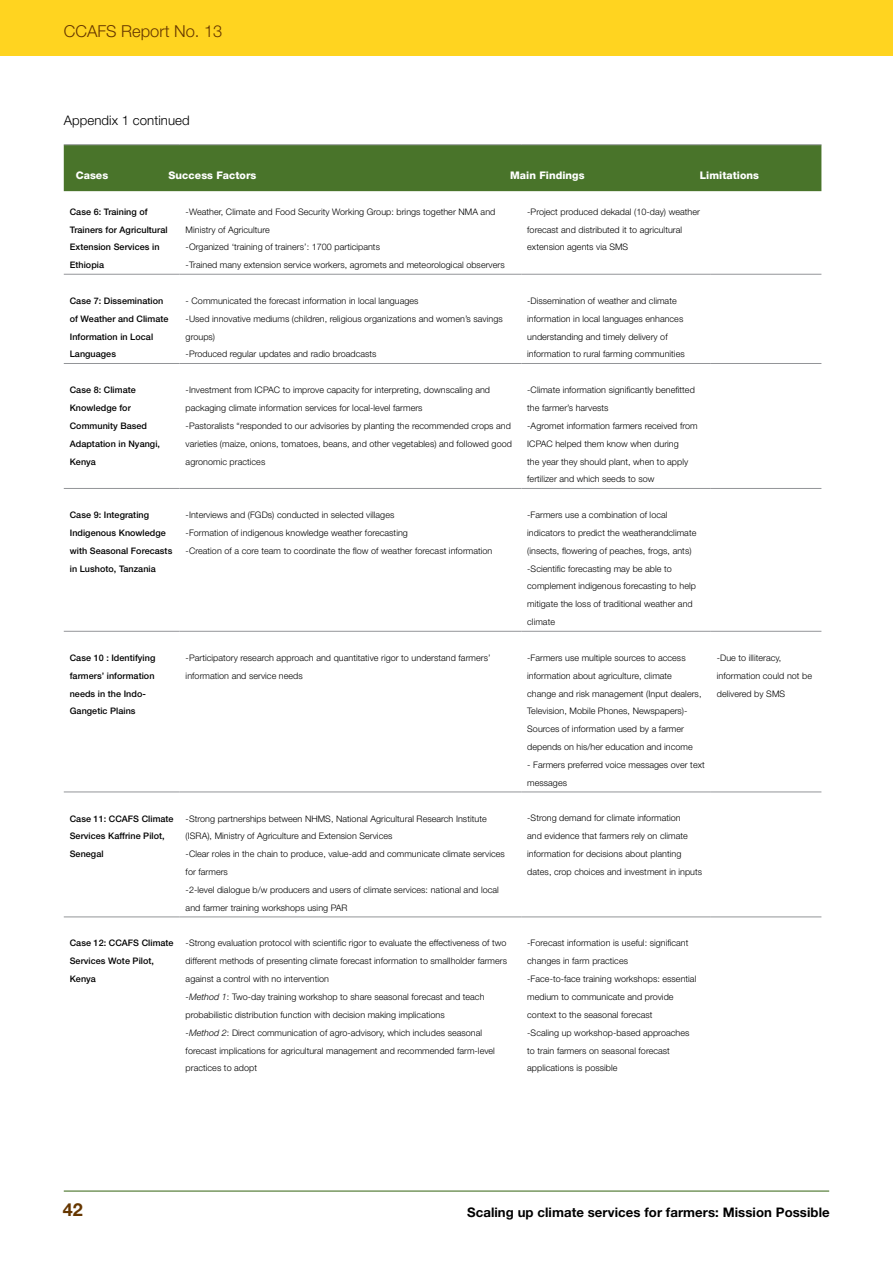
<style>
.page{position:relative;width:893px;height:1263px;background:#fff}
.page>*{position:absolute;margin:0;border:0;box-sizing:border-box;transform-origin:0 0}
.t1{font:700 18px "Helvetica Neue LT Std";color:#663700}
.t2{font:300 16.5px "Helvetica Neue LT Std";color:#663700}
.t3{font:700 13.2px "Helvetica Neue LT Std";letter-spacing:.005em;color:#000}
.t4{font:300 13.2px "Helvetica Neue LT Std";letter-spacing:.005em;color:#000}
.t5{font:800 10.5px "Helvetica Neue LT Std";letter-spacing:.005em;color:#fff}
.t6{font:300 9px/17.9px "Helvetica Neue LT Std";letter-spacing:.005em;color:#000}
.t7{font:500 9px/17.9px "Helvetica Neue LT Std";letter-spacing:.005em;color:#000}
.s1{font-style:italic}
</style>
<div class="page">
<div style="left:0;top:0;width:893px;height:55px;background:#ffd420"></div>
<hr style="left:64px;top:1190px;width:765px;height:1px;background:#49742a">
<hr style="left:64px;top:274px;width:116px;height:1px;background:#939598">
<hr style="left:180px;top:274px;width:341px;height:1px;background:#939598">
<hr style="left:521px;top:274px;width:190px;height:1px;background:#939598">
<hr style="left:711px;top:274px;width:110px;height:1px;background:#939598">
<hr style="left:64px;top:363px;width:116px;height:1px;background:#939598">
<hr style="left:180px;top:363px;width:341px;height:1px;background:#939598">
<hr style="left:521px;top:363px;width:190px;height:1px;background:#939598">
<hr style="left:711px;top:363px;width:110px;height:1px;background:#939598">
<hr style="left:64px;top:488px;width:116px;height:1px;background:#939598">
<hr style="left:180px;top:488px;width:341px;height:1px;background:#939598">
<hr style="left:521px;top:488px;width:190px;height:1px;background:#939598">
<hr style="left:711px;top:488px;width:110px;height:1px;background:#939598">
<hr style="left:64px;top:631px;width:116px;height:1px;background:#939598">
<hr style="left:180px;top:631px;width:341px;height:1px;background:#939598">
<hr style="left:521px;top:631px;width:190px;height:1px;background:#939598">
<hr style="left:711px;top:631px;width:110px;height:1px;background:#939598">
<hr style="left:64px;top:792px;width:116px;height:1px;background:#939598">
<hr style="left:180px;top:792px;width:341px;height:1px;background:#939598">
<hr style="left:521px;top:792px;width:190px;height:1px;background:#939598">
<hr style="left:711px;top:792px;width:110px;height:1px;background:#939598">
<hr style="left:64px;top:144px;width:116px;height:1px;background:#939598">
<hr style="left:180px;top:144px;width:341px;height:1px;background:#939598">
<hr style="left:521px;top:144px;width:190px;height:1px;background:#939598">
<hr style="left:711px;top:144px;width:110px;height:1px;background:#939598">
<hr style="left:64px;top:917px;width:116px;height:1px;background:#939598">
<hr style="left:180px;top:917px;width:341px;height:1px;background:#939598">
<hr style="left:521px;top:917px;width:190px;height:1px;background:#939598">
<hr style="left:711px;top:917px;width:110px;height:1px;background:#939598">
<div style="left:64px;top:145px;width:757px;height:46px;background:#49742a"></div>
<h2 class="t2" style="left:64px;top:21px;width:160px">CCAFS Report No. 13</h2>
<h3 class="t4" style="left:64px;top:113px;width:127px">Appendix 1 continued</h3>
<p class="t5" style="left:76px;top:169px;width:34px">Cases</p>
<p class="t5" style="left:169px;top:169px;width:89px">Success Factors</p>
<p class="t5" style="left:510px;top:169px;width:76px">Main Findings</p>
<p class="t5" style="left:700px;top:169px;width:61px">Limitations</p>
<p class="t7" style="left:70px;top:202px;width:99px">Case 6: Training of<br>Trainers for Agricultural<br>Extension Services in<br>Ethiopia</p>
<p class="t6" style="left:186px;top:202px;width:321px">-Weather, Climate and Food Security Working Group: brings together NMA and Ministry of Agriculture<br>-Organized ‘training of trainers’: 1700 participants<br>-Trained many extension service workers, agromets and meteorological observers</p>
<p class="t6" style="left:527px;top:202px;width:174px">-Project produced dekadal (10-day) weather forecast and distributed it to agricultural extension agents via SMS</p>
<p class="t7" style="left:70px;top:292px;width:100px">Case 7: Dissemination of Weather and Climate<br>Information in Local<br>Languages</p>
<p class="t6" style="left:186px;top:292px;width:319px">- Communicated the forecast information in local languages<br>-Used innovative mediums (children, religious organizations and women’s savings groups)<br>-Produced regular updates and radio broadcasts</p>
<p class="t6" style="left:527px;top:292px;width:159px">-Dissemination of weather and climate information in local languages enhances understanding and timely delivery of information to rural farming communities</p>
<p class="t7" style="left:70px;top:381px;width:92px">Case 8: Climate<br>Knowledge for<br>Community Based<br>Adaptation in Nyangi,<br>Kenya</p>
<p class="t6" style="left:186px;top:381px;width:328px">-Investment from ICPAC to improve capacity for interpreting, downscaling and packaging climate information services for local-level farmers<br>-Pastoralists “responded to our advisories by planting the recommended crops and varieties (maize, onions, tomatoes, beans, and other vegetables) and followed good agronomic practices</p>
<p class="t6" style="left:527px;top:381px;width:172px">-Climate information significantly benefitted the farmer’s harvests<br>-Agromet information farmers received from ICPAC helped them know when during<br>the year they should plant, when to apply fertilizer and which seeds to sow</p>
<p class="t7" style="left:70px;top:506px;width:104px">Case 9: Integrating<br>Indigenous Knowledge with Seasonal Forecasts in Lushoto, Tanzania</p>
<p class="t6" style="left:186px;top:506px;width:308px">-Interviews and (FGDs) conducted in selected villages<br>-Formation of indigenous knowledge weather forecasting<br>-Creation of a core team to coordinate the flow of weather forecast information</p>
<p class="t6" style="left:527px;top:506px;width:171px">-Farmers use a combination of local indicators to predict the weatherandclimate (insects, flowering of peaches, frogs, ants) -Scientific forecasting may be able to complement indigenous forecasting to help mitigate the loss of traditional weather and climate</p>
<p class="t7" style="left:70px;top:649px;width:87px">Case 10 : Identifying farmers’ information needs in the Indo-<br>Gangetic Plains</p>
<p class="t6" style="left:186px;top:648px;width:306px">-Participatory research approach and quantitative rigor to understand farmers’ information and service needs</p>
<p class="t6" style="left:527px;top:648px;width:176px">-Farmers use multiple sources to access information about agriculture, climate change and risk management (Input dealers, Television, Mobile Phones, Newspapers)- Sources of information used by a farmer depends on his/her education and income</p>
<p class="t6" style="left:527px;top:756px;width:179px">- Farmers preferred voice messages over text messages</p>
<p class="t6" style="left:717px;top:648px;width:97px">-Due to illiteracy, information could not be delivered by SMS</p>
<p class="t7" style="left:70px;top:809px;width:105px">Case 11: CCAFS Climate<br>Services Kaffrine Pilot,<br>Senegal</p>
<p class="t6" style="left:186px;top:809px;width:321px">-Strong partnerships between NHMS, National Agricultural Research Institute (ISRA), Ministry of Agriculture and Extension Services<br>-Clear roles in the chain to produce, value-add and communicate climate services for farmers<br>-2-level dialogue b/w producers and users of climate services: national and local and farmer training workshops using PAR</p>
<p class="t6" style="left:527px;top:809px;width:176px">-Strong demand for climate information<br>and evidence that farmers rely on climate information for decisions about planting dates, crop choices and investment in inputs</p>
<p class="t7" style="left:70px;top:934px;width:105px">Case 12: CCAFS Climate<br>Services Wote Pilot,<br>Kenya</p>
<p class="t6" style="left:186px;top:934px;width:323px">-Strong evaluation protocol with scientific rigor to evaluate the effectiveness of two different methods of presenting climate forecast information to smallholder farmers against a control with no intervention<br>-<span class="s1">Method 1</span>: Two-day training workshop to share seasonal forecast and teach probabilistic distribution function with decision making implications<br>-<span class="s1">Method 2</span>: Direct communication of agro-advisory, which includes seasonal forecast implications for agricultural management and recommended farm-level practices to adopt</p>
<p class="t6" style="left:527px;top:934px;width:171px">-Forecast information is useful: significant changes in farm practices<br>-Face-to-face training workshops: essential medium to communicate and provide context to the seasonal forecast<br>-Scaling up workshop-based approaches to train farmers on seasonal forecast applications is possible</p>
<h1 class="t1" style="left:63px;top:1198px;width:22px">42</h1>
<h3 class="t3" style="left:467px;top:1204px;width:364px">Scaling up climate services for farmers: Mission Possible</h3>
</div>
